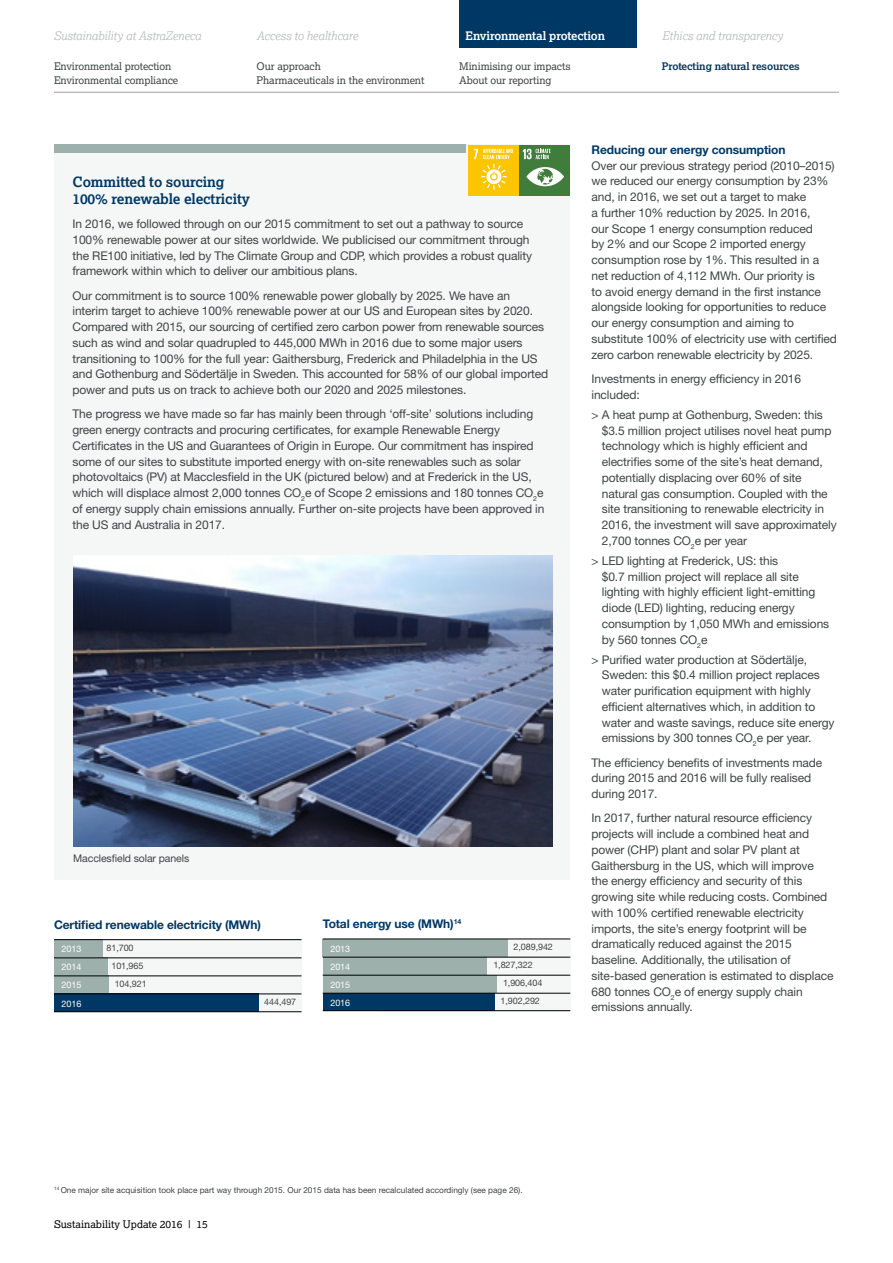
<style>
.page{position:relative;width:893px;height:1263px;background:#fff}
.page>*{position:absolute;margin:0;border:0;box-sizing:border-box;transform-origin:0 0}
.t1{font:700 14.25px/16.5px "Lexia";letter-spacing:-.01em;color:#003865}
.t2{font:12px/15.8px "Helvetica Neue";letter-spacing:-.01em;color:#3f4444}
.t3{font:700 12px "Helvetica Neue";letter-spacing:-.01em;color:#003865}
.t4{font:italic 300 11.85px "Lexia";letter-spacing:-.01em;color:#b2b4b4}
.t5{font:700 11.85px "Lexia";letter-spacing:-.01em;color:#fff}
.t6{font:10.5px "Lexia";letter-spacing:-.01em;color:#3f4444}
.t7{font:10.5px "Lexia";color:#000}
.t8{font:700 10.5px "Lexia";letter-spacing:-.01em;color:#003865}
.t9{font:10.5px "Helvetica Neue";letter-spacing:-.01em;color:#3f4444}
.t10{font:9px "Helvetica Neue";letter-spacing:-.01em;color:#3f4443}
.t11{font:9px "Helvetica Neue";letter-spacing:-.01em;color:#fff}
.t12{font:8.25px "Helvetica Neue";color:#3f4444}
</style>
<div class="page">
<div style="left:459px;top:0;width:178px;height:48px;background:#003865"></div>
<hr style="left:54px;top:92px;width:785px;height:1px;background:#9fa1a1">
<div style="left:54px;top:145px;width:516px;height:735px;background:#f5f7f7"></div>
<img style="left:73px;top:556px;width:479px;height:290px">
<div style="left:54px;top:145px;width:411px;height:8px;background:#9db0ac"></div>
<div style="left:468px;top:145px;width:51px;height:50px;background:#fbc500"></div>
<svg style="left:474px;top:149px;width:39px;height:41px"></svg>
<div style="left:519px;top:145px;width:51px;height:50px;background:#407d3c"></div>
<svg style="left:526px;top:167px;width:38px;height:19px"></svg>
<svg style="left:523px;top:149px;width:28px;height:10px"></svg>
<div style="left:94px;top:939px;width:207px;height:73px;background:#f5f7f7"></div>
<div style="left:54px;top:939px;width:49px;height:20px;background:#9db0ac"></div>
<div style="left:54px;top:958px;width:54px;height:18px;background:#9db0ac"></div>
<div style="left:54px;top:976px;width:55px;height:18px;background:#9db0ac"></div>
<div style="left:54px;top:994px;width:205px;height:18px;background:#003865"></div>
<hr style="left:54px;top:939px;width:247px;height:1px;background:#000">
<hr style="left:54px;top:957px;width:247px;height:1px;background:#000">
<hr style="left:54px;top:976px;width:247px;height:1px;background:#000">
<hr style="left:54px;top:994px;width:247px;height:1px;background:#000">
<hr style="left:54px;top:1011px;width:247px;height:1px;background:#000">
<div style="left:379px;top:939px;width:191px;height:72px;background:#f5f7f7"></div>
<div style="left:323px;top:993px;width:171px;height:18px;background:#003865"></div>
<div style="left:323px;top:957px;width:164px;height:18px;background:#9db0ac"></div>
<div style="left:323px;top:975px;width:173px;height:18px;background:#9db0ac"></div>
<div style="left:323px;top:939px;width:185px;height:18px;background:#9db0ac"></div>
<hr style="left:323px;top:939px;width:247px;height:1px;background:#000">
<hr style="left:323px;top:957px;width:247px;height:1px;background:#000">
<hr style="left:323px;top:975px;width:247px;height:1px;background:#000">
<hr style="left:323px;top:993px;width:247px;height:1px;background:#000">
<hr style="left:323px;top:1010px;width:247px;height:1px;background:#000">
<p class="t4" style="left:54px;top:28px;width:149px">Sustainability at AstraZeneca</p>
<p class="t4" style="left:257px;top:28px;width:103px">Access to healthcare</p>
<p class="t5" style="left:466px;top:28px;width:141px">Environmental protection</p>
<p class="t4" style="left:662px;top:28px;width:122px">Ethics and transparency</p>
<p class="t6" style="left:54px;top:59px;width:119px">Environmental protection</p>
<p class="t6" style="left:54px;top:74px;width:126px">Environmental compliance</p>
<p class="t6" style="left:257px;top:59px;width:66px">Our approach</p>
<p class="t6" style="left:257px;top:74px;width:169px">Pharmaceuticals in the environment</p>
<p class="t8" style="left:662px;top:59px;width:139px">Protecting natural resources</p>
<p class="t6" style="left:459px;top:59px;width:113px">Minimising our impacts</p>
<p class="t6" style="left:459px;top:74px;width:94px">About our reporting</p>
<p class="t1" style="left:72px;top:174px;width:179px">Committed to sourcing<br>100% renewable electricity</p>
<p class="t2" style="left:72px;top:216px;width:461px">In 2016, we followed through on our 2015 commitment to set out a pathway to source 100% renewable power at our sites worldwide. We publicised our commitment through the RE100 initiative, led by The Climate Group and CDP, which provides a robust quality framework within which to deliver our ambitious plans.</p>
<p class="t2" style="left:72px;top:287px;width:477px">Our commitment is to source 100% renewable power globally by 2025. We have an interim target to achieve 100% renewable power at our US and European sites by 2020.<br>Compared with 2015, our sourcing of certified zero carbon power from renewable sources such as wind and solar quadrupled to 445,000 MWh in 2016 due to some major users transitioning to 100% for the full year: Gaithersburg, Frederick and Philadelphia in the US and Gothenburg and Södertälje in Sweden. This accounted for 58% of our global imported power and puts us on track to achieve both our 2020 and 2025 milestones.</p>
<p class="t2" style="left:72px;top:406px;width:473px">The progress we have made so far has mainly been through ‘off-site’ solutions including green energy contracts and procuring certificates, for example Renewable Energy Certificates in the US and Guarantees of Origin in Europe. Our commitment has inspired some of our sites to substitute imported energy with on-site renewables such as solar photovoltaics (PV) at Macclesfield in the UK (pictured below) and at Frederick in the US, which will displace almost 2,000 tonnes CO<sub>2</sub>e of Scope 2 emissions and 180 tonnes CO<sub>2</sub>e of energy supply chain emissions annually. Further on-site projects have been approved in the US and Australia in 2017.</p>
<p class="t9" style="left:73px;top:852px;width:118px">Macclesfield solar panels</p>
<p class="t3" style="left:54px;top:917px;width:209px">Certified renewable electricity (MWh)</p>
<p class="t10" style="left:107px;top:942px;width:29px">81,700</p>
<p class="t10" style="left:111px;top:960px;width:33px">101,965</p>
<p class="t10" style="left:115px;top:978px;width:33px">104,921</p>
<p class="t11" style="left:62px;top:944px;width:21px">2013</p>
<p class="t11" style="left:62px;top:962px;width:21px">2014</p>
<p class="t11" style="left:62px;top:980px;width:21px">2015</p>
<p class="t11" style="left:62px;top:998px;width:21px">2016</p>
<p class="t10" style="left:264px;top:996px;width:33px">444,497</p>
<p class="t3" style="left:323px;top:916px;width:140px">Total energy use (MWh)<sup>14</sup></p>
<p class="t11" style="left:330px;top:943px;width:21px">2013</p>
<p class="t11" style="left:330px;top:961px;width:21px">2014</p>
<p class="t11" style="left:330px;top:979px;width:21px">2015</p>
<p class="t11" style="left:330px;top:997px;width:21px">2016</p>
<p class="t10" style="left:514px;top:942px;width:41px">2,089,942</p>
<p class="t10" style="left:493px;top:960px;width:41px">1,827,322</p>
<p class="t10" style="left:503px;top:978px;width:41px">1,906,404</p>
<p class="t10" style="left:501px;top:996px;width:41px">1,902,292</p>
<p class="t3" style="left:591px;top:142px;width:195px">Reducing our energy consumption</p>
<p class="t2" style="left:591px;top:157px;width:247px">Over our previous strategy period (2010–2015) we reduced our energy consumption by 23% and, in 2016, we set out a target to make<br>a further 10% reduction by 2025. In 2016,<br>our Scope 1 energy consumption reduced<br>by 2% and our Scope 2 imported energy consumption rose by 1%. This resulted in a net reduction of 4,112 MWh. Our priority is<br>to avoid energy demand in the first instance alongside looking for opportunities to reduce our energy consumption and aiming to substitute 100% of electricity use with certified zero carbon renewable electricity by 2025.</p>
<p class="t2" style="left:591px;top:371px;width:211px">Investments in energy efficiency in 2016 included:</p>
<p class="t2" style="left:602px;top:406px;width:236px;text-indent:-10px">&gt; A heat pump at Gothenburg, Sweden: this $3.5 million project utilises novel heat pump technology which is highly efficient and electrifies some of the site’s heat demand, potentially displacing over 60% of site natural gas consumption. Coupled with the site transitioning to renewable electricity in 2016, the investment will save approximately 2,700 tonnes CO<sub>2</sub>e per year</p>
<p class="t2" style="left:602px;top:552px;width:229px;text-indent:-10px">&gt; LED lighting at Frederick, US: this<br>$0.7 million project will replace all site lighting with highly efficient light-emitting diode (LED) lighting, reducing energy consumption by 1,050 MWh and emissions by 560 tonnes CO<sub>2</sub>e</p>
<p class="t2" style="left:602px;top:651px;width:234px;text-indent:-10px">&gt; Purified water production at Södertälje, Sweden: this $0.4 million project replaces water purification equipment with highly efficient alternatives which, in addition to water and waste savings, reduce site energy emissions by 300 tonnes CO<sub>2</sub>e per year.</p>
<p class="t2" style="left:591px;top:754px;width:232px">The efficiency benefits of investments made during 2015 and 2016 will be fully realised during 2017.</p>
<p class="t2" style="left:591px;top:810px;width:243px">In 2017, further natural resource efficiency projects will include a combined heat and power (CHP) plant and solar PV plant at Gaithersburg in the US, which will improve<br>the energy efficiency and security of this growing site while reducing costs. Combined with 100% certified renewable electricity imports, the site’s energy footprint will be dramatically reduced against the 2015 baseline. Additionally, the utilisation of site-based generation is estimated to displace 680 tonnes CO<sub>2</sub>e of energy supply chain emissions annually.</p>
<p class="t12" style="left:54px;top:1185px;width:470px"><sup>14</sup> One major site acquisition took place part way through 2015. Our 2015 data has been recalculated accordingly (see page 26).</p>
<p class="t7" style="left:54px;top:1218px;width:155px">Sustainability Update 2016 | 15</p>
</div>
